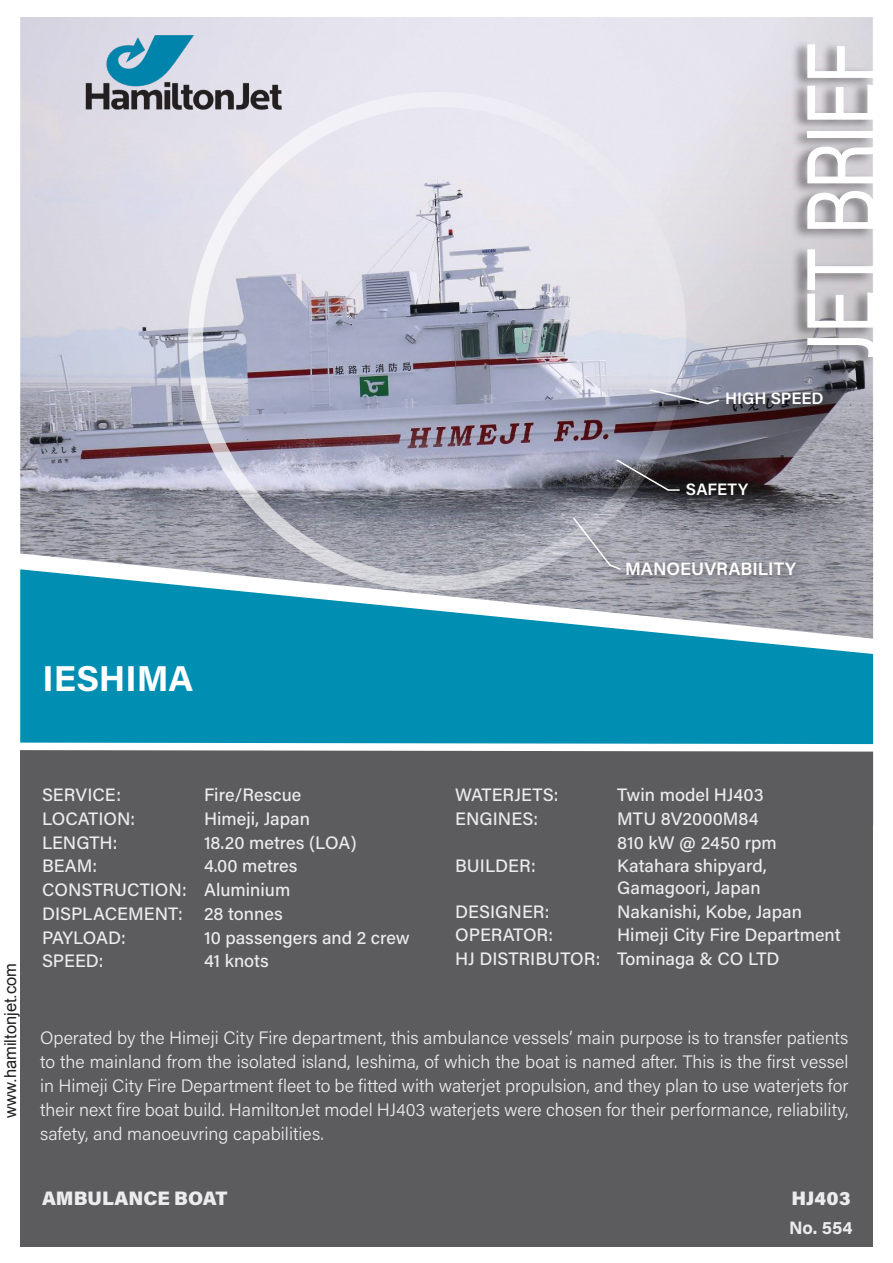
<style>
.page{position:relative;width:893px;height:1263px;background:#fff}
.page>*{position:absolute;margin:0;border:0;box-sizing:border-box;transform-origin:0 0}
.t1{font:97.5px "Acumin Pro";letter-spacing:-.035em;color:#fff;scale:.77 1}
.t2{font:700 36px "Acumin Pro";color:#fff}
.t3{font:900 19.5px "Acumin Pro";color:#ececee}
.t4{font:300 18px/24px "Acumin Pro";color:#ececee;text-align:justify}
.t5{font:500 18px/23.7px "Acumin Pro";color:#ececee}
.t6{font:600 18px "Acumin Pro";color:#fff}
.t7{font:700 18px "Acumin Pro";color:#ececee}
.t8{font:16.5px "Arial";color:#231f20}
.t9{font:600 16.5px "Acumin Pro";color:#fff}
</style>
<div class="page">
<img style="left:20px;top:17px;width:417px;height:549px">
<svg style="left:437px;top:17px;width:436px;height:552px;background:#b7b6be"></svg>
<img style="left:63px;top:17px;width:227px;height:104px">
<svg style="left:20px;top:569px;width:853px;height:170px;background:#1593b4"></svg>
<div style="left:20px;top:749px;width:853px;height:497px;background:#5c5c5f"></div>
<svg style="left:20px;top:739px;width:854px;height:16px"></svg>
<div style="left:623px;top:558px;width:185px;height:29px;background:#231f20;opacity:.52"></div>
<div style="left:723px;top:389px;width:112px;height:28px;background:#231f20;opacity:.52"></div>
<div style="left:683px;top:479px;width:77px;height:29px;background:#231f20;opacity:.52"></div>
<svg style="left:143px;top:47px;width:567px;height:589px;background:#b6bdca"></svg>
<div style="left:620px;top:462px;width:67px;height:47px;background:#231f20;opacity:.52"></div>
<div style="left:671px;top:491px;width:27px;height:19px;background:#231f20;opacity:.52"></div>
<svg style="left:615px;top:458px;width:65px;height:34px;background:#49484d"></svg>
<div style="left:653px;top:392px;width:73px;height:31px;background:#231f20;opacity:.52"></div>
<div style="left:710px;top:402px;width:27px;height:20px;background:#231f20;opacity:.52"></div>
<svg style="left:648px;top:388px;width:73px;height:17px"></svg>
<div style="left:576px;top:521px;width:52px;height:63px;background:#231f20;opacity:.52"></div>
<div style="left:613px;top:567px;width:26px;height:21px;background:#231f20;opacity:.52"></div>
<svg style="left:571px;top:516px;width:51px;height:55px;background:#adadb7"></svg>
<div style="left:790px;top:40px;width:86px;height:329px;background:#231f20;opacity:.5"></div>
<h2 class="t2" style="left:43px;top:653px;width:152px">IESHIMA</h2>
<h1 class="t1" style="left:774px;top:359px;width:413px;rotate:-90deg">JET BRIEF</h1>
<p class="t9" style="left:725px;top:387px;width:100px">HIGH SPEED</p>
<p class="t9" style="left:686px;top:478px;width:64px">SAFETY</p>
<p class="t6" style="left:625px;top:556px;width:173px">MANOEUVRABILITY</p>
<p class="t8" style="left:0;top:1118px;width:156px;rotate:-90deg">www.hamiltonjet.com</p>
<p class="t5" style="left:42px;top:782px;width:81px">SERVICE:</p>
<p class="t5" style="left:204px;top:782px;width:99px">Fire/Rescue</p>
<p class="t5" style="left:42px;top:806px;width:95px">LOCATION:</p>
<p class="t5" style="left:204px;top:806px;width:107px">Himeji, Japan</p>
<p class="t5" style="left:42px;top:830px;width:77px">LENGTH:</p>
<p class="t5" style="left:204px;top:830px;width:154px">18.20 metres (LOA)</p>
<p class="t5" style="left:42px;top:853px;width:57px">BEAM:</p>
<p class="t5" style="left:42px;top:853px;width:257px;text-indent:162px">4.00 metres<br>CONSTRUCTION: Aluminium<br>DISPLACEMENT: 28 tonnes<br>PAYLOAD:</p>
<p class="t5" style="left:204px;top:925px;width:207px">10 passengers and 2 crew</p>
<p class="t5" style="left:42px;top:948px;width:63px">SPEED:</p>
<p class="t5" style="left:204px;top:948px;width:66px">41 knots</p>
<p class="t5" style="left:455px;top:782px;width:105px">WATERJETS:</p>
<p class="t5" style="left:617px;top:782px;width:148px">Twin model HJ403</p>
<p class="t5" style="left:455px;top:806px;width:84px">ENGINES:</p>
<p class="t5" style="left:617px;top:806px;width:161px">MTU 8V2000M84<br>810 kW @ 2450 rpm</p>
<p class="t5" style="left:455px;top:853px;width:82px">BUILDER:</p>
<p class="t5" style="left:617px;top:854px;width:151px;line-height:21.6px">Katahara shipyard,<br>Gamagoori, Japan</p>
<p class="t5" style="left:455px;top:899px;width:96px">DESIGNER:</p>
<p class="t5" style="left:617px;top:899px;width:186px">Nakanishi, Kobe, Japan</p>
<p class="t5" style="left:455px;top:922px;width:100px">OPERATOR:</p>
<p class="t5" style="left:455px;top:922px;width:387px;text-indent:162px">Himeji City Fire Department<br>HJ DISTRIBUTOR: Tominaga &amp; CO LTD</p>
<p class="t4" style="left:40px;top:1025px;width:810px">Operated by the Himeji City Fire department, this ambulance vessels’ main purpose is to transfer patients to the mainland from the isolated island, Ieshima, of which the boat is named after. This is the first vessel in Himeji City Fire Department fleet to be fitted with waterjet propulsion, and they plan to use waterjets for their next fire boat build. HamiltonJet model HJ403 waterjets were chosen for their performance, reliability, safety, and manoeuvring capabilities.</p>
<p class="t3" style="left:42px;top:1184px;width:187px">AMBULANCE BOAT</p>
<p class="t3" style="left:792px;top:1184px;width:60px">HJ403</p>
<p class="t7" style="left:789px;top:1215px;width:65px">No. 554</p>
</div>
